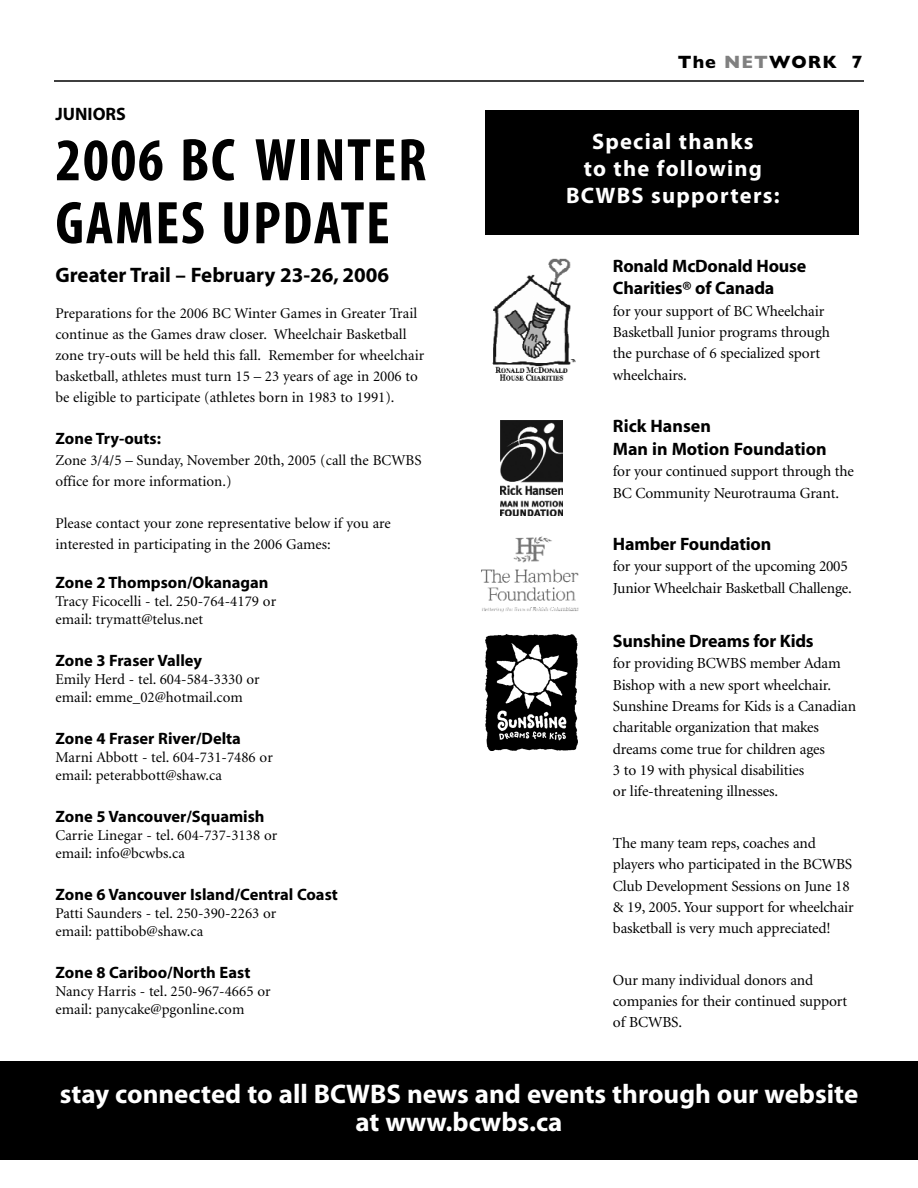
<style>
.page{position:relative;width:918px;height:1188px;background:#fff}
.page>*{position:absolute;margin:0;border:0;box-sizing:border-box;transform-origin:0 0}
.t1{font:60.75px/63px "Myriad MM 700 300";letter-spacing:.025em;color:#000}
.t2{font:700 27px/28.5px "Myriad";color:#fff;text-align:center}
.t3{font:700 22.5px/27px "Myriad";letter-spacing:.055em;color:#fff;text-align:center}
.t4{font:700 21px "Myriad";color:#000}
.t5{font:700 18px/22.5px "Myriad";letter-spacing:-.01em;color:#000}
.t6{font:700 18px "Gill Sans";letter-spacing:.06em;color:#000}
.t7{font:700 16.5px "Myriad";color:#000}
.t8{font:15.3px/21.3px "Minion";letter-spacing:-.01em;color:#000}
.t9{font:15px/21px "Minion";color:#000}
.s1{color:#808080}
</style>
<div class="page">
<div style="left:0;top:1061px;width:918px;height:98px;background:#000"></div>
<hr style="left:54px;top:80px;width:810px;height:2px;background:#000">
<img style="left:501px;top:420px;width:61px;height:96px">
<img style="left:481px;top:536px;width:98px;height:76px">
<img style="left:486px;top:634px;width:91px;height:117px">
<img style="left:492px;top:258px;width:84px;height:123px">
<div style="left:486px;top:110px;width:373px;height:124px;background:#000"></div>
<p class="t5" style="left:56px;top:104px;width:72px">JUNIORS</p>
<h1 class="t1" style="left:56px;top:133px;width:373px">2006 BC WINTER<br>GAMES UPDATE</h1>
<h3 class="t4" style="left:56px;top:267px;width:335px">Greater Trail – February 23-26, 2006</h3>
<p class="t9" style="left:56px;top:304px;width:370px">Preparations for the 2006 BC Winter Games in Greater Trail continue as the Games draw closer. Wheelchair Basketball zone try-outs will be held this fall. Remember for wheelchair basketball, athletes must turn 15 – 23 years of age in 2006 to be eligible to participate (athletes born in 1983 to 1991).</p>
<p class="t7" style="left:56px;top:433px;width:107px">Zone Try-outs:</p>
<p class="t9" style="left:56px;top:451px;width:367px">Zone 3/4/5 – Sunday, November 20th, 2005 (call the BCWBS office for more information.)</p>
<p class="t9" style="left:56px;top:514px;width:337px">Please contact your zone representative below if you are interested in participating in the 2006 Games:</p>
<p class="t7" style="left:56px;top:577px;width:215px">Zone 2 Thompson/Okanagan</p>
<p class="t9" style="left:56px;top:594px;width:222px;line-height:18px">Tracy Ficocelli - tel. 250-764-4179 or email: trymatt@telus.net</p>
<p class="t7" style="left:56px;top:655px;width:148px">Zone 3 Fraser Valley</p>
<p class="t9" style="left:56px;top:672px;width:206px;line-height:18px">Emily Herd - tel. 604-584-3330 or email: emme_02@hotmail.com</p>
<p class="t7" style="left:56px;top:733px;width:187px">Zone 4 Fraser River/Delta</p>
<p class="t9" style="left:56px;top:750px;width:219px;line-height:18px">Marni Abbott - tel. 604-731-7486 or email: peterabbott@shaw.ca</p>
<p class="t7" style="left:56px;top:811px;width:211px">Zone 5 Vancouver/Squamish</p>
<p class="t9" style="left:56px;top:828px;width:223px;line-height:18px">Carrie Linegar - tel. 604-737-3138 or email: info@bcwbs.ca</p>
<p class="t7" style="left:56px;top:889px;width:284px">Zone 6 Vancouver Island/Central Coast</p>
<p class="t9" style="left:56px;top:906px;width:222px;line-height:18px">Patti Saunders - tel. 250-390-2263 or email: pattibob@shaw.ca</p>
<p class="t7" style="left:56px;top:967px;width:196px">Zone 8 Cariboo/North East</p>
<p class="t9" style="left:56px;top:984px;width:217px;line-height:18px">Nancy Harris - tel. 250-967-4665 or email: panycake@pgonline.com</p>
<p class="t6" style="left:678px;top:56px;width:186px">The <span class="s1">NET</span>WORK 7</p>
<h3 class="t3" style="left:566px;top:129px;width:215px">Special thanks<br>to the following<br>BCWBS supporters:</h3>
<p class="t5" style="left:613px;top:256px;width:195px">Ronald McDonald House<br>Charities® of Canada</p>
<p class="t8" style="left:613px;top:301px;width:219px">for your support of BC Wheelchair<br>Basketball Junior programs through the purchase of 6 specialized sport wheelchairs.</p>
<p class="t5" style="left:613px;top:416px;width:215px">Rick Hansen<br>Man in Motion Foundation</p>
<p class="t8" style="left:613px;top:462px;width:242px">for your continued support through the<br>BC Community Neurotrauma Grant.</p>
<p class="t5" style="left:613px;top:534px;width:160px">Hamber Foundation</p>
<p class="t8" style="left:613px;top:557px;width:240px">for your support of the upcoming 2005<br>Junior Wheelchair Basketball Challenge.</p>
<p class="t5" style="left:613px;top:631px;width:202px">Sunshine Dreams for Kids</p>
<p class="t8" style="left:613px;top:654px;width:245px">for providing BCWBS member Adam Bishop with a new sport wheelchair.<br>Sunshine Dreams for Kids is a Canadian charitable organization that makes dreams come true for children ages<br>3 to 19 with physical disabilities<br>or life-threatening illnesses.</p>
<p class="t8" style="left:613px;top:834px;width:242px">The many team reps, coaches and players who participated in the BCWBS Club Development Sessions on June 18 &amp; 19, 2005. Your support for wheelchair basketball is very much appreciated!</p>
<p class="t8" style="left:613px;top:970px;width:236px">Our many individual donors and companies for their continued support of BCWBS.</p>
<h2 class="t2" style="left:60px;top:1082px;width:800px">stay connected to all BCWBS news and events through our website at www.bcwbs.ca</h2>
</div>
